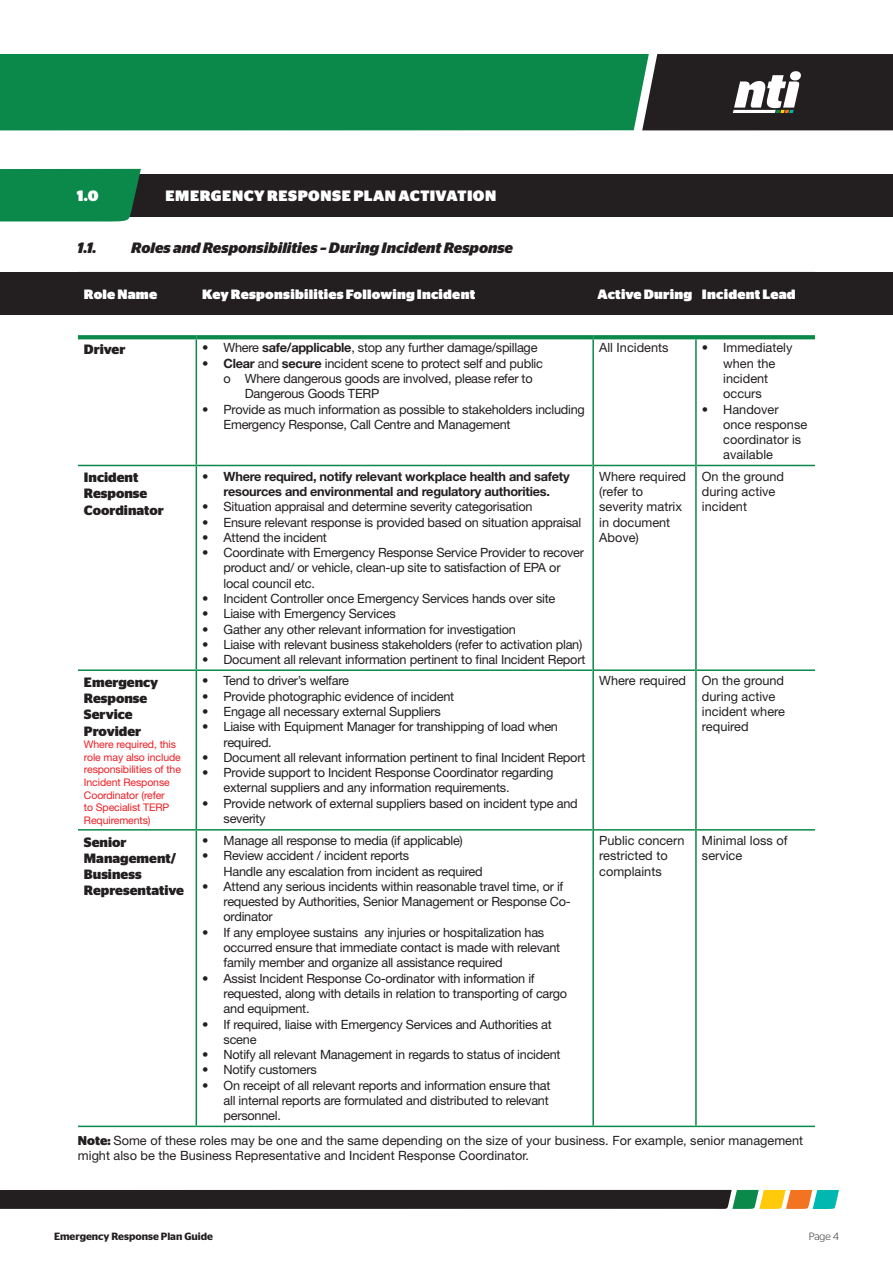
<style>
.page{position:relative;width:893px;height:1263px;background:#fff}
.page>*{position:absolute;margin:0;border:0;box-sizing:border-box;transform-origin:0 0}
.t1{font:italic 700 15px "Stag Sans";color:#231f20}
.t2{font:900 15px "Stag Sans";letter-spacing:.03em;color:#fff}
.t3{font:700 13.5px/16.2px "Stag Sans";color:#231f20}
.t4{font:900 13.5px "Stag Sans";letter-spacing:.02em;color:#fff}
.t5{font:12.75px/15.3px "Helvetica Neue LT Std";letter-spacing:-.02em;color:#231f20}
.t6{font:12.75px/15.3px "Helvetica Neue LT Std";color:#231f20}
.t7{font:700 12.75px/15.3px "Helvetica Neue LT Std";letter-spacing:-.02em;color:#231f20;text-align:center}
.t8{font:10.5px/12.6px "Helvetica Neue LT Std";letter-spacing:-.01em;color:#ee1d23}
.t9{font:600 10.5px "Stag Sans";color:#231f20}
.t10{font:300 10.5px "Stag Sans";color:#231f20}
.s1{font-weight:700}
.s2{font-family:"Stag Sans";font-weight:700}
</style>
<div class="page">
<svg style="left:0;top:1190px;width:839px;height:19px;background:#33332b"></svg>
<svg style="left:649px;top:54px;width:244px;height:76px;background:#383435"></svg>
<div style="left:0;top:54px;width:649px;height:76px;background:#0a894b"></div>
<div style="left:0;top:272px;width:893px;height:42px;background:#231f20"></div>
<svg style="left:78px;top:335px;width:118px;height:4px"></svg>
<svg style="left:196px;top:335px;width:397px;height:4px;background:#128d51"></svg>
<svg style="left:593px;top:335px;width:103px;height:4px"></svg>
<svg style="left:696px;top:335px;width:119px;height:4px"></svg>
<hr style="left:196px;top:339px;width:1px;height:126px;background:#0a894b">
<hr style="left:196px;top:466px;width:1px;height:203px;background:#0a894b">
<hr style="left:196px;top:671px;width:1px;height:158px;background:#0a894b">
<hr style="left:196px;top:830px;width:1px;height:295px;background:#0a894b">
<hr style="left:78px;top:465px;width:118px;height:1px;background:#0a894b">
<hr style="left:196px;top:465px;width:396px;height:1px;background:#0a894b">
<hr style="left:594px;top:465px;width:101px;height:1px;background:#0a894b">
<hr style="left:697px;top:465px;width:118px;height:1px;background:#0a894b">
<hr style="left:78px;top:669px;width:118px;height:2px;background:#0a894b">
<hr style="left:196px;top:669px;width:396px;height:2px;background:#0a894b">
<hr style="left:594px;top:669px;width:101px;height:2px;background:#0a894b">
<hr style="left:697px;top:669px;width:118px;height:2px;background:#0a894b">
<hr style="left:78px;top:829px;width:118px;height:1px;background:#0a894b">
<hr style="left:196px;top:829px;width:396px;height:1px;background:#0a894b">
<hr style="left:594px;top:829px;width:101px;height:1px;background:#0a894b">
<hr style="left:697px;top:829px;width:118px;height:1px;background:#0a894b">
<hr style="left:78px;top:1125px;width:118px;height:2px;background:#0a894b">
<hr style="left:196px;top:1125px;width:397px;height:2px;background:#0a894b">
<hr style="left:593px;top:1125px;width:103px;height:2px;background:#0a894b">
<hr style="left:696px;top:1125px;width:119px;height:2px;background:#0a894b">
<hr style="left:592px;top:339px;width:2px;height:126px;background:#0a894b">
<hr style="left:695px;top:339px;width:2px;height:126px;background:#0a894b">
<hr style="left:592px;top:465px;width:2px;height:205px;background:#0a894b">
<hr style="left:695px;top:465px;width:2px;height:205px;background:#0a894b">
<hr style="left:592px;top:670px;width:2px;height:160px;background:#0a894b">
<hr style="left:695px;top:670px;width:2px;height:160px;background:#0a894b">
<hr style="left:592px;top:830px;width:2px;height:295px;background:#0a894b">
<hr style="left:695px;top:830px;width:2px;height:295px;background:#0a894b">
<div style="left:77px;top:174px;width:816px;height:42px;background:#231f20"></div>
<div style="left:0;top:169px;width:141px;height:53px;background:#0a894b"></div>
<p class="t2" style="left:77px;top:187px;width:23px">1.0</p>
<p class="t2" style="left:166px;top:187px;width:332px">EMERGENCY RESPONSE PLAN ACTIVATION</p>
<p class="t1" style="left:77px;top:239px;width:21px">1.1.</p>
<p class="t1" style="left:131px;top:239px;width:383px">Roles and Responsibilities – During Incident Response</p>
<p class="t4" style="left:84px;top:286px;width:75px">Role Name</p>
<p class="t4" style="left:202px;top:286px;width:274px">Key Responsibilities Following Incident</p>
<p class="t4" style="left:597px;top:286px;width:200px">Active During Incident Lead</p>
<p class="t3" style="left:84px;top:341px;width:43px">Driver</p>
<p class="t5" style="left:202px;top:340px;width:337px">• Where <span class="s1">safe/applicable</span>, stop any further damage/spillage</p>
<p class="t5" style="left:202px;top:355px;width:342px">• <span class="s1">Clear</span> and <span class="s1">secure</span> incident scene to protect self and public</p>
<p class="t5" style="left:224px;top:371px;width:311px">o Where dangerous goods are involved, please refer to</p>
<p class="t5" style="left:245px;top:386px;width:136px">Dangerous Goods TERP</p>
<p class="t5" style="left:224px;top:401px;width:363px;text-indent:-21px">• Provide as much information as possible to stakeholders including<br>Emergency Response, Call Centre and Management</p>
<p class="t3" style="left:84px;top:469px;width:81px">Incident<br>Response<br>Coordinator</p>
<p class="t7" style="left:202px;top:468px;width:369px">• Where required, notify relevant workplace health and safety resources and environmental and regulatory authorities.</p>
<p class="t5" style="left:202px;top:499px;width:332px">• Situation appraisal and determine severity categorisation</p>
<p class="t5" style="left:202px;top:514px;width:381px">• Ensure relevant response is provided based on situation appraisal</p>
<p class="t5" style="left:202px;top:529px;width:126px">• Attend the incident</p>
<p class="t5" style="left:224px;top:545px;width:362px;text-indent:-21px">• Coordinate with Emergency Response Service Provider to recover product and/ or vehicle, clean-up site to satisfaction of EPA or local council etc.</p>
<p class="t5" style="left:202px;top:591px;width:354px">• Incident Controller once Emergency Services hands over site</p>
<p class="t5" style="left:202px;top:606px;width:195px">• Liaise with Emergency Services</p>
<p class="t5" style="left:202px;top:621px;width:315px">• Gather any other relevant information for investigation</p>
<p class="t5" style="left:202px;top:636px;width:382px">• Liaise with relevant business stakeholders (refer to activation plan)</p>
<p class="t5" style="left:202px;top:652px;width:384px">• Document all relevant information pertinent to final Incident Report</p>
<p class="t3" style="left:84px;top:674px;width:76px">Emergency<br>Response<br>Service<br>Provider</p>
<p class="t8" style="left:84px;top:738px;width:99px">Where required, this role may also include responsibilities of the<br>Incident Response<br>Coordinator (refer<br>to Specialist TERP<br>Requirements)</p>
<p class="t5" style="left:202px;top:673px;width:148px">• Tend to driver’s welfare</p>
<p class="t5" style="left:202px;top:688px;width:253px">• Provide photographic evidence of incident</p>
<p class="t5" style="left:202px;top:703px;width:240px">• Engage all necessary external Suppliers</p>
<p class="t5" style="left:224px;top:719px;width:336px;text-indent:-21px">• Liaise with Equipment Manager for transhipping of load when required.</p>
<p class="t5" style="left:202px;top:749px;width:384px">• Document all relevant information pertinent to final Incident Report</p>
<p class="t5" style="left:224px;top:765px;width:331px;text-indent:-21px">• Provide support to Incident Response Coordinator regarding external suppliers and any information requirements.</p>
<p class="t5" style="left:224px;top:795px;width:356px;text-indent:-21px">• Provide network of external suppliers based on incident type and severity</p>
<p class="t3" style="left:84px;top:834px;width:102px">Senior<br>Management/<br>Business<br>Representative</p>
<p class="t5" style="left:202px;top:832px;width:262px">• Manage all response to media (if applicable)</p>
<p class="t5" style="left:224px;top:848px;width:261px;text-indent:-21px">• Review accident / incident reports<br>Handle any escalation from incident as required</p>
<p class="t5" style="left:224px;top:878px;width:349px;text-indent:-21px">• Attend any serious incidents within reasonable travel time, or if requested by Authorities, Senior Management or Response Co&shy;ordinator</p>
<p class="t5" style="left:224px;top:924px;width:338px;text-indent:-21px">• If any employee sustains any injuries or hospitalization has occurred ensure that immediate contact is made with relevant family member and organize all assistance required</p>
<p class="t5" style="left:224px;top:970px;width:345px;text-indent:-21px">• Assist Incident Response Co-ordinator with information if requested, along with details in relation to transporting of cargo and equipment.</p>
<p class="t5" style="left:224px;top:1016px;width:330px;text-indent:-21px">• If required, liaise with Emergency Services and Authorities at scene</p>
<p class="t5" style="left:202px;top:1047px;width:360px">• Notify all relevant Management in regards to status of incident</p>
<p class="t5" style="left:202px;top:1062px;width:116px">• Notify customers</p>
<p class="t5" style="left:224px;top:1077px;width:328px;text-indent:-21px">• On receipt of all relevant reports and information ensure that all internal reports are formulated and distributed to relevant personnel.</p>
<p class="t6" style="left:599px;top:340px;width:71px">All Incidents</p>
<p class="t6" style="left:723px;top:340px;width:71px;text-indent:-21px">• Immediately when the incident occurs</p>
<p class="t6" style="left:723px;top:401px;width:86px;text-indent:-21px">• Handover once response coordinator is available</p>
<p class="t6" style="left:599px;top:468px;width:88px">Where required (refer to severity matrix in document<br>Above)</p>
<p class="t6" style="left:702px;top:468px;width:84px">On the ground during active incident</p>
<p class="t6" style="left:702px;top:673px;width:85px;text-indent:-103px">Where required On the ground during active incident where required</p>
<p class="t6" style="left:599px;top:832px;width:87px">Public concern restricted to complaints</p>
<p class="t6" style="left:702px;top:832px;width:87px">Minimal loss of service</p>
<p class="t6" style="left:78px;top:1132px;width:727px"><span class="s2">Note:</span> Some of these roles may be one and the same depending on the size of your business. For example, senior management might also be the Business Representative and Incident Response Coordinator.</p>
<p class="t9" style="left:54px;top:1230px;width:161px">Emergency Response Plan Guide</p>
<p class="t10" style="left:809px;top:1231px;width:32px">Page 4</p>
</div>
